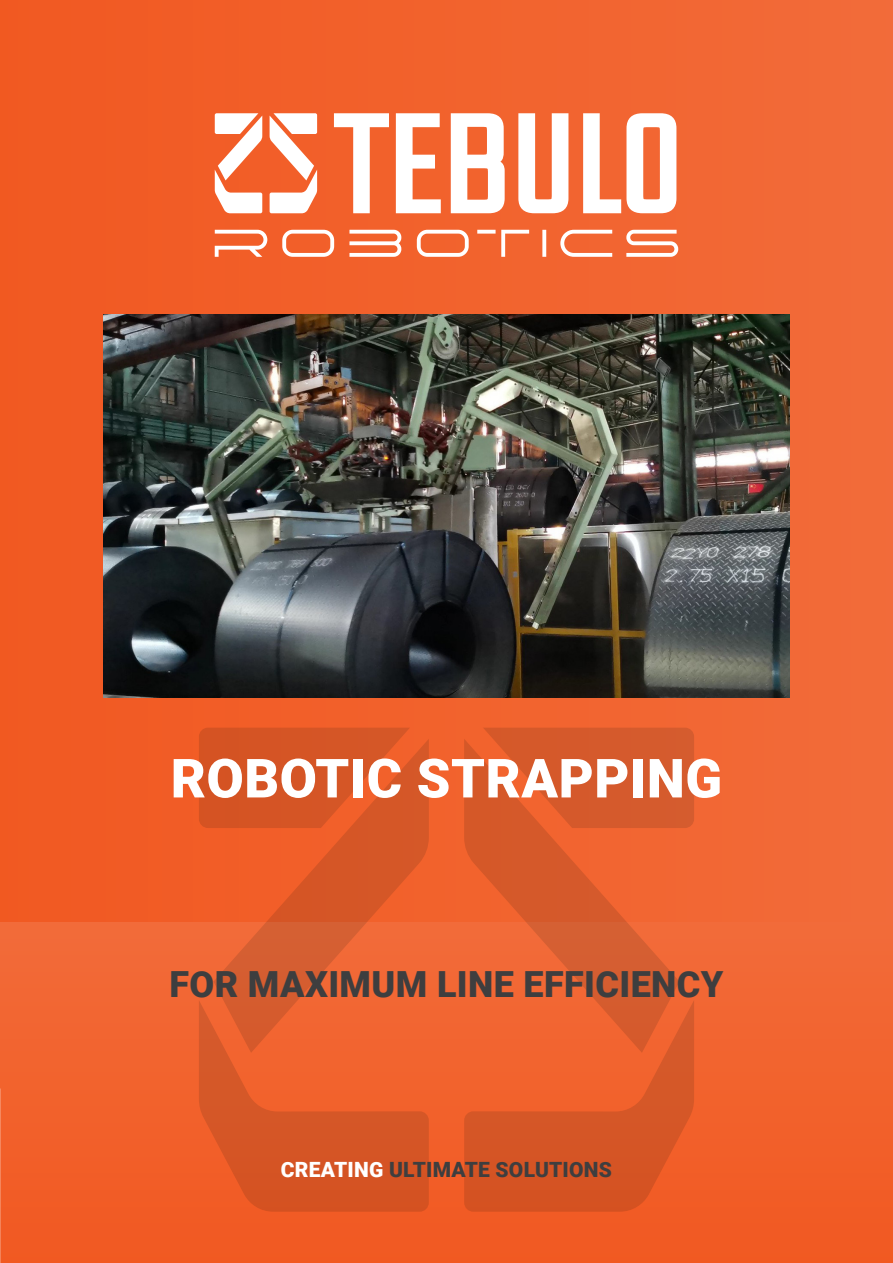
<style>
.page{position:relative;width:893px;height:1263px;background:#f2622d}
.page>*{position:absolute;margin:0;border:0;box-sizing:border-box;transform-origin:0 0}
.t1{font:900 54px "Roboto";letter-spacing:.01em;color:#fff}
.t2{font:900 36px "Roboto";letter-spacing:.01em;color:#3e3e3f}
.t3{font:900 21px "Roboto";letter-spacing:.01em;color:#3e3e3f}
.s1{color:#fff}
</style>
<div class="page">
<div style="left:0;top:922px;width:893px;height:341px;background:linear-gradient(to bottom,#f26b39,#f15921)"></div>
<svg style="left:199px;top:1000px;width:230px;height:212px;fill:#d55727"></svg>
<div style="left:199px;top:728px;width:210px;height:100px;background:#d55424"></div>
<svg style="left:213px;top:739px;width:216px;height:314px"></svg>
<svg style="left:464px;top:1000px;width:230px;height:212px;fill:#d55727"></svg>
<div style="left:484px;top:728px;width:210px;height:100px;background:#d55b2d"></div>
<svg style="left:464px;top:739px;width:215px;height:314px;fill:#d5602f"></svg>
<svg style="left:215px;top:230px;width:463px;height:27px"></svg>
<svg style="left:215px;top:113px;width:47px;height:100px"></svg>
<svg style="left:270px;top:113px;width:47px;height:100px"></svg>
<svg style="left:334px;top:113px;width:55px;height:100px"></svg>
<svg style="left:396px;top:113px;width:45px;height:100px"></svg>
<svg style="left:451px;top:113px;width:54px;height:100px"></svg>
<svg style="left:518px;top:113px;width:50px;height:100px"></svg>
<svg style="left:583px;top:113px;width:93px;height:100px"></svg>
<hr style="left:0;top:0;width:1px;height:948px;background:#f15921">
<svg style="left:0;top:922px;width:1px;height:341px"></svg>
<img style="left:104px;top:314px;width:685px;height:384px">
<p class="t1" style="left:171px;top:740px;width:553px">ROBOTIC STRAPPING</p>
<p class="t2" style="left:170px;top:958px;width:555px">FOR MAXIMUM LINE EFFICIENCY</p>
<p class="t3" style="left:281px;top:1154px;width:333px"><span class="s1">CREATING</span> ULTIMATE SOLUTIONS</p>
</div>
